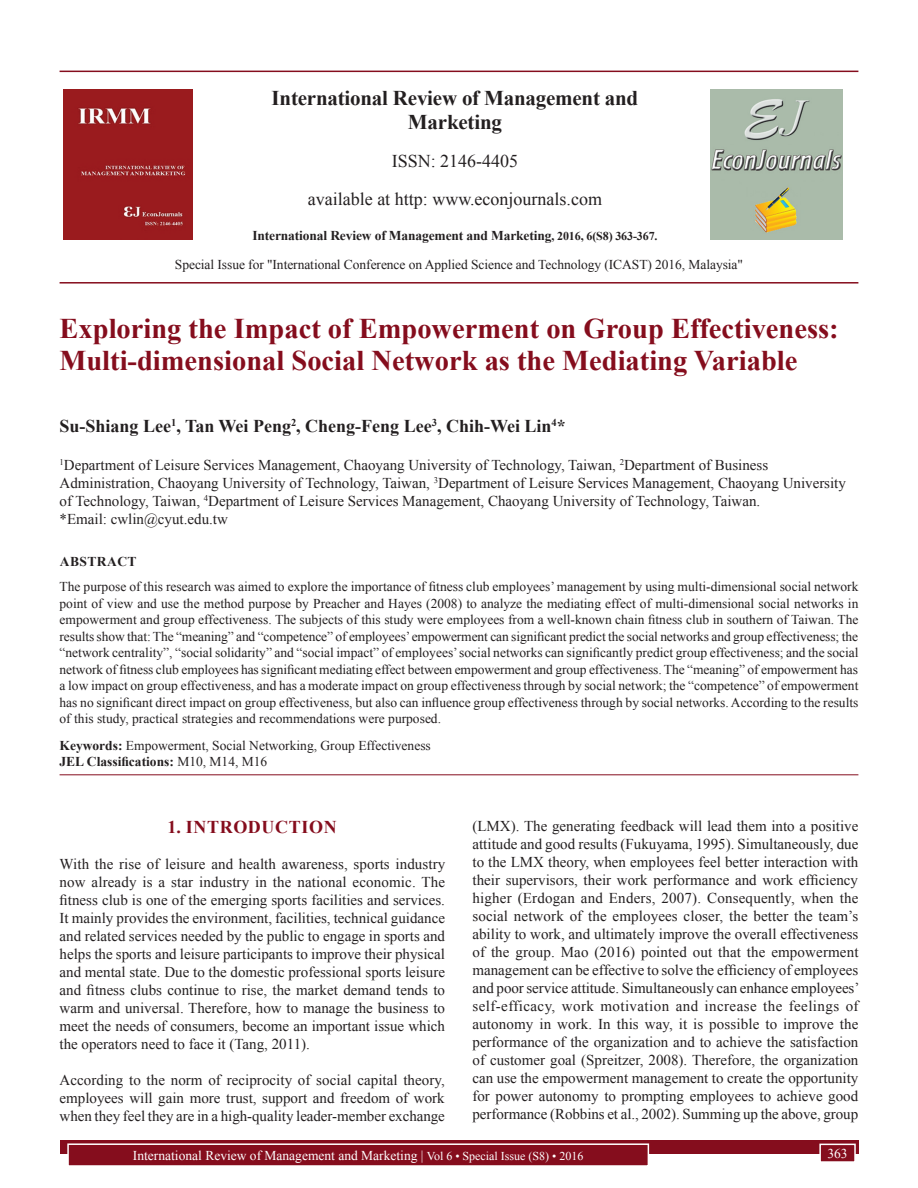
<style>
.page{position:relative;width:918px;height:1188px;background:#fff}
.page>*{position:absolute;margin:0;border:0;box-sizing:border-box;transform-origin:0 0}
.AT{font:700 28.5px/31.5px "Times New Roman";color:#850d1d}
.Issue_details{font:700 21px/24px "Times New Roman";letter-spacing:-.01em;color:#231f20;text-align:center}
.AU{font:700 18px "Times New Roman";color:#231f20}
.Issue_details-2{font:18px "Times New Roman";color:#231f20}
.t1{font:700 18px "Times New Roman";letter-spacing:.035em;color:#850d1d}
.TX{font:15px/18px "Times New Roman";letter-spacing:-.005em;color:#231f20;text-align:justify}
.AFF{font:15px/18px "Times New Roman";color:#231f20}
.ABS{font:13.5px/16.5px "Times New Roman";letter-spacing:-.005em;color:#231f20;text-align:justify}
.KWD{font:13.5px/16.2px "Times New Roman";color:#231f20}
.Folio{font:13.5px "Times New Roman";color:#fff}
.Issue_details-3{font:700 13.5px "Times New Roman";letter-spacing:-.01em;color:#231f20}
.ABSH{font:700 13.5px "Times New Roman";letter-spacing:.035em;color:#231f20}
.s1{font-size:12px}
.s2{font-weight:700}
</style>
<div class="page">
<hr style="left:60px;top:71px;width:798px;height:1px;background:#850d1d">
<img style="left:64px;top:89px;width:129px;height:151px">
<img style="left:711px;top:89px;width:132px;height:150px">
<hr style="left:60px;top:282px;width:798px;height:2px;background:#850d1d">
<div style="left:60px;top:1140px;width:798px;height:13px;background:#850d1d"></div>
<div style="left:68px;top:1144px;width:580px;height:22px;background:#850d1d"></div>
<div style="left:67px;top:1143px;width:582px;height:24px;border:2px solid #fff"></div>
<div style="left:820px;top:1144px;width:35px;height:18px;background:#850d1d"></div>
<div style="left:819px;top:1144px;width:37px;height:19px;border:2px solid #fff"></div>
<hr style="left:60px;top:774px;width:798px;height:1px;background:#850d1d">
<p class="Issue_details" style="left:272px;top:85px;width:368px">International Review of Management and<br>Marketing</p>
<p class="Issue_details-2" style="left:392px;top:148px;width:128px">ISSN: 2146-4405</p>
<p class="Issue_details-2" style="left:308px;top:186px;width:296px">available at http: www.econjournals.com</p>
<p class="Issue_details-3" style="left:252px;top:226px;width:407px">International Review of Management and Marketing<span class="s1">, 2016, 6(S8) 363-367.</span></p>
<p class="ABS" style="left:175px;top:256px;width:570px">Special Issue for "International Conference on Applied Science and Technology (ICAST) 2016, Malaysia"</p>
<p class="AT" style="left:60px;top:312px;width:781px">Exploring the Impact of Empowerment on Group Effectiveness:<br>Multi-dimensional Social Network as the Mediating Variable</p>
<p class="AU" style="left:60px;top:413px;width:508px">Su-Shiang Lee<sup>1</sup>, Tan Wei Peng<sup>2</sup>, Cheng-Feng Lee<sup>3</sup>, Chih-Wei Lin<sup>4</sup>*</p>
<p class="AFF" style="left:60px;top:455px;width:788px"><sup>1</sup>Department of Leisure Services Management, Chaoyang University of Technology, Taiwan, <sup>2</sup>Department of Business Administration, Chaoyang University of Technology, Taiwan, <sup>3</sup>Department of Leisure Services Management, Chaoyang University of Technology, Taiwan, <sup>4</sup>Department of Leisure Services Management, Chaoyang University of Technology, Taiwan.<br>*Email: cwlin@cyut.edu.tw</p>
<p class="ABSH" style="left:60px;top:552px;width:78px">ABSTRACT</p>
<p class="ABS" style="left:60px;top:578px;width:801px">The purpose of this research was aimed to explore the importance of fitness club employees’ management by using multi-dimensional social network point of view and use the method purpose by Preacher and Hayes (2008) to analyze the mediating effect of multi-dimensional social networks in empowerment and group effectiveness. The subjects of this study were employees from a well-known chain fitness club in southern of Taiwan. The results show that: The “meaning” and “competence” of employees’ empowerment can significant predict the social networks and group effectiveness; the “network centrality”, “social solidarity” and “social impact” of employees’ social networks can significantly predict group effectiveness; and the social network of fitness club employees has significant mediating effect between empowerment and group effectiveness. The “meaning” of empowerment has a low impact on group effectiveness, and has a moderate impact on group effectiveness through by social network; the “competence” of empowerment has no significant direct impact on group effectiveness, but also can influence group effectiveness through by social networks. According to the results of this study, practical strategies and recommendations were purposed.</p>
<p class="KWD" style="left:60px;top:737px;width:373px"><span class="s2">Keywords:</span> Empowerment, Social Networking, Group Effectiveness<br><span class="s2">JEL Classifications:</span> M10, M14, M16</p>
<h1 class="t1" style="left:168px;top:814px;width:171px">1. INTRODUCTION</h1>
<p class="TX" style="left:60px;top:854px;width:387px">With the rise of leisure and health awareness, sports industry now already is a star industry in the national economic. The fitness club is one of the emerging sports facilities and services.<br>It mainly provides the environment, facilities, technical guidance and related services needed by the public to engage in sports and helps the sports and leisure participants to improve their physical and mental state. Due to the domestic professional sports leisure and fitness clubs continue to rise, the market demand tends to warm and universal. Therefore, how to manage the business to meet the needs of consumers, become an important issue which the operators need to face it (Tang, 2011).</p>
<p class="TX" style="left:60px;top:1070px;width:387px">According to the norm of reciprocity of social capital theory, employees will gain more trust, support and freedom of work when they feel they are in a high-quality leader-member exchange</p>
<p class="TX" style="left:472px;top:817px;width:388px">(LMX). The generating feedback will lead them into a positive attitude and good results (Fukuyama, 1995). Simultaneously, due to the LMX theory, when employees feel better interaction with their supervisors, their work performance and work efficiency higher (Erdogan and Enders, 2007). Consequently, when the social network of the employees closer, the better the team’s ability to work, and ultimately improve the overall effectiveness of the group. Mao (2016) pointed out that the empowerment management can be effective to solve the efficiency of employees and poor service attitude. Simultaneously can enhance employees’ self-efficacy, work motivation and increase the feelings of autonomy in work. In this way, it is possible to improve the performance of the organization and to achieve the satisfaction of customer goal (Spreitzer, 2008). Therefore, the organization can use the empowerment management to create the opportunity for power autonomy to prompting employees to achieve good performance (Robbins et al., 2002). Summing up the above, group</p>
<p class="Folio" style="left:133px;top:1146px;width:452px">International Review of Management and Marketing | <span class="s1">Vol 6 • Special Issue (S8) • 2016</span></p>
<p class="Folio" style="left:827px;top:1144px;width:22px">363</p>
</div>
